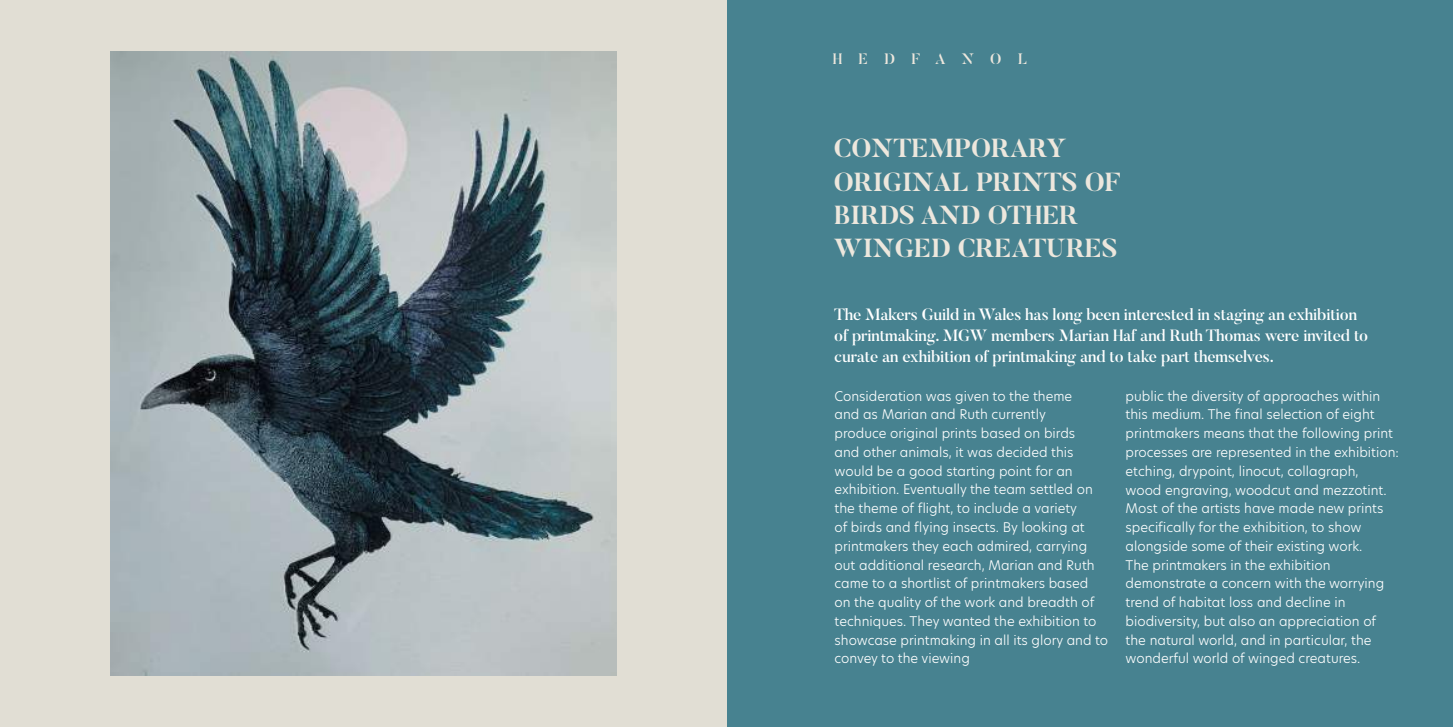
<style>
.page{position:relative;width:1453px;height:727px;background:#fff}
.page>*{position:absolute;margin:0;border:0;box-sizing:border-box;transform-origin:0 0}
.t1{font:700 26px/33.2px "Butler";color:#ede7dd}
.t2{font:500 16.25px/21.2px "Butler";letter-spacing:-.01em;color:#fff}
.t3{font:500 15px "Butler Stencil";letter-spacing:1.08em;color:#ede7dd}
.t4{font:300 13.12px/18.8px "New Hero";color:#fff}
</style>
<div class="page">
<div style="left:726px;top:0;width:727px;height:726px;background:#478290"></div>
<div style="left:0;top:0;width:726px;height:726px;background:#e1ded4"></div>
<img style="left:110px;top:51px;width:506px;height:624px">
<p class="t3" style="left:833px;top:49px;width:196px">HEDFANOL</p>
<h1 class="t1" style="left:834px;top:132px;width:288px">CONTEMPORARY<br>ORIGINAL PRINTS OF<br>BIRDS AND OTHER<br>WINGED CREATURES</h1>
<p class="t2" style="left:834px;top:303px;width:535px">The Makers Guild in Wales has long been interested in staging an exhibition of printmaking. MGW members Marian Haf and Ruth Thomas were invited to curate an exhibition of printmaking and to take part themselves.</p>
<p class="t4" style="left:834px;top:386px;width:275px">Consideration was given to the theme<br>and as Marian and Ruth currently<br>produce original prints based on birds<br>and other animals, it was decided this would be a good starting point for an exhibition. Eventually the team settled on the theme of flight, to include a variety<br>of birds and flying insects. By looking at printmakers they each admired, carrying out additional research, Marian and Ruth came to a shortlist of printmakers based<br>on the quality of the work and breadth of techniques. They wanted the exhibition to showcase printmaking in all its glory and to convey to the viewing</p>
<p class="t4" style="left:1125px;top:386px;width:275px">public the diversity of approaches within this medium. The final selection of eight printmakers means that the following print processes are represented in the exhibition: etching, drypoint, linocut, collagraph,<br>wood engraving, woodcut and mezzotint.<br>Most of the artists have made new prints specifically for the exhibition, to show alongside some of their existing work.<br>The printmakers in the exhibition demonstrate a concern with the worrying trend of habitat loss and decline in biodiversity, but also an appreciation of the natural world, and in particular, the wonderful world of winged creatures.</p>
</div>
